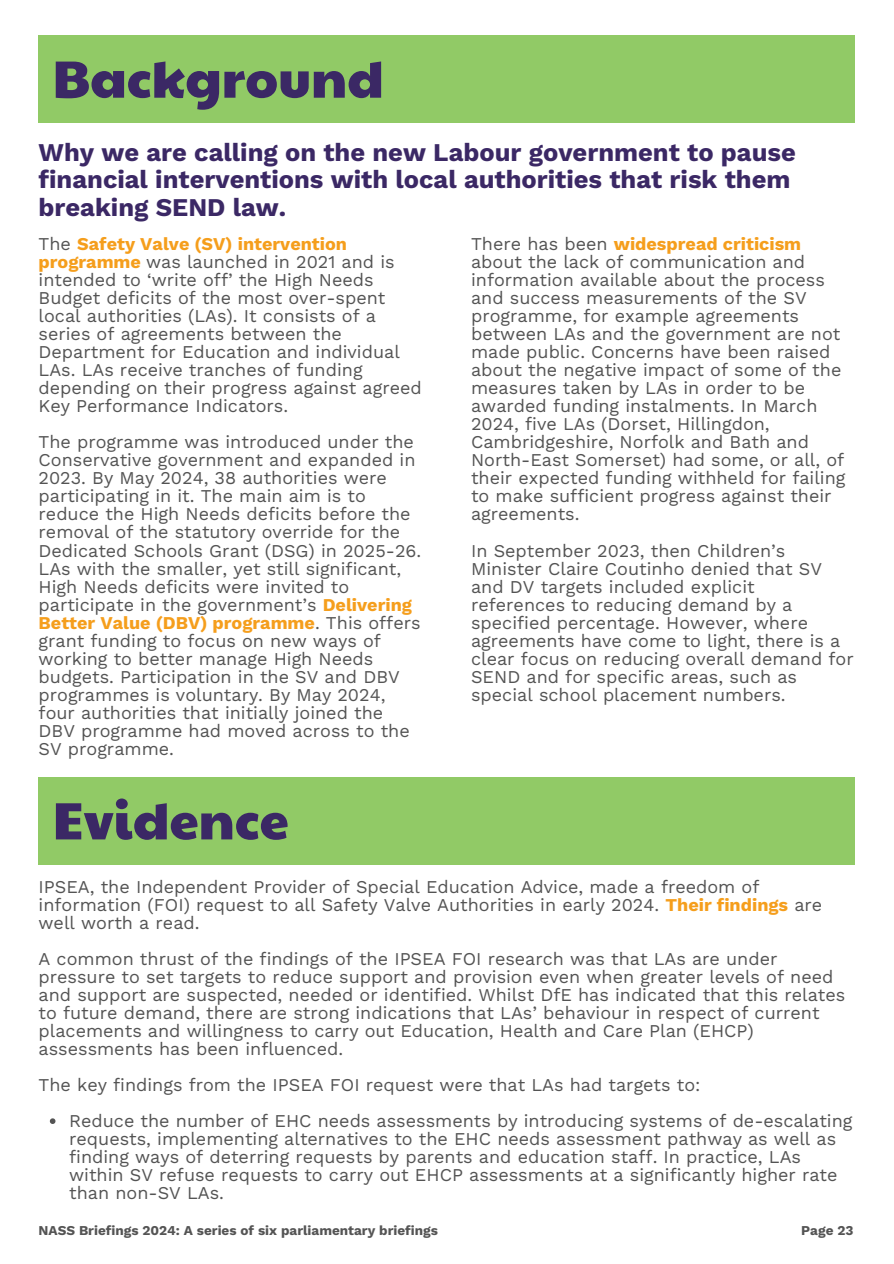
<style>
.page{position:relative;width:894px;height:1264px;background:#fff}
.page>*{position:absolute;margin:0;border:0;box-sizing:border-box;transform-origin:0 0}
.t1{font:52.5px "Paytone One";color:#3b2865}
.t2{font:700 25.5px/27px "Work Sans";color:#3b2865}
.t3{font:18px/18px "Work Sans";color:#545454}
.t4{font:700 13.5px "Work Sans";color:#545454}
.s1{font-weight:700;color:#f59e1c}
</style>
<div class="page">
<div style="left:39px;top:35px;width:815px;height:88px;background:#91ca66"></div>
<div style="left:39px;top:777px;width:815px;height:87px;background:#91ca66"></div>
<svg style="left:50px;top:1118px;width:5px;height:5px"></svg>
<h2 class="t1" style="left:52px;top:39px;width:333px">Background</h2>
<h1 class="t2" style="left:39px;top:139px;width:758px">Why we are calling on the new Labour government to pause financial interventions with local authorities that risk them breaking SEND law.</h1>
<h3 class="t3" style="left:39px;top:235px;width:384px">The <span class="s1">Safety Valve (SV) intervention programme</span> was launched in 2021 and is intended to ‘write off’ the High Needs Budget deficits of the most over-spent local authorities (LAs). It consists of a series of agreements between the Department for Education and individual LAs. LAs receive tranches of funding depending on their progress against agreed Key Performance Indicators.</h3>
<h3 class="t3" style="left:39px;top:433px;width:384px">The programme was introduced under the Conservative government and expanded in 2023. By May 2024, 38 authorities were participating in it. The main aim is to reduce the High Needs deficits before the removal of the statutory override for the Dedicated Schools Grant (DSG) in 2025-26.<br>LAs with the smaller, yet still significant, High Needs deficits were invited to participate in the government’s <span class="s1">Delivering Better Value (DBV) programme</span>. This offers grant funding to focus on new ways of working to better manage High Needs budgets. Participation in the SV and DBV programmes is voluntary. By May 2024, four authorities that initially joined the DBV programme had moved across to the SV programme.</h3>
<h3 class="t3" style="left:471px;top:235px;width:376px">There has been <span class="s1">widespread criticism </span>about the lack of communication and information available about the process and success measurements of the SV programme, for example agreements between LAs and the government are not made public. Concerns have been raised about the negative impact of some of the measures taken by LAs in order to be awarded funding instalments. In March 2024, five LAs (Dorset, Hillingdon, Cambridgeshire, Norfolk and Bath and North-East Somerset) had some, or all, of their expected funding withheld for failing to make sufficient progress against their agreements.</h3>
<h3 class="t3" style="left:471px;top:541px;width:384px">In September 2023, then Children’s Minister Claire Coutinho denied that SV and DV targets included explicit<br>references to reducing demand by a specified percentage. However, where agreements have come to light, there is a clear focus on reducing overall demand for SEND and for specific areas, such as special school placement numbers.</h3>
<h3 class="t1" style="left:52px;top:781px;width:238px">Evidence</h3>
<h3 class="t3" style="left:39px;top:878px;width:785px">IPSEA, the Independent Provider of Special Education Advice, made a freedom of information (FOI) request to all Safety Valve Authorities in early 2024. <span class="s1">Their findings</span> are well worth a read.</h3>
<h3 class="t3" style="left:39px;top:950px;width:808px">A common thrust of the findings of the IPSEA FOI research was that LAs are under pressure to set targets to reduce support and provision even when greater levels of need and support are suspected, needed or identified. Whilst DfE has indicated that this relates to future demand, there are strong indications that LAs’ behaviour in respect of current placements and willingness to carry out Education, Health and Care Plan (EHCP) assessments has been influenced.</h3>
<p class="t3" style="left:39px;top:1076px;width:663px">The key findings from the IPSEA FOI request were that LAs had targets to:</p>
<p class="t3" style="left:69px;top:1112px;width:784px">Reduce the number of EHC needs assessments by introducing systems of de-escalating requests, implementing alternatives to the EHC needs assessment pathway as well as finding ways of deterring requests by parents and education staff. In practice, LAs within SV refuse requests to carry out EHCP assessments at a significantly higher rate than non-SV LAs.</p>
<h1 class="t4" style="left:39px;top:1222px;width:401px">NASS Briefings 2024: A series of six parliamentary briefings</h1>
<h1 class="t4" style="left:801px;top:1222px;width:54px">Page 23</h1>
</div>
